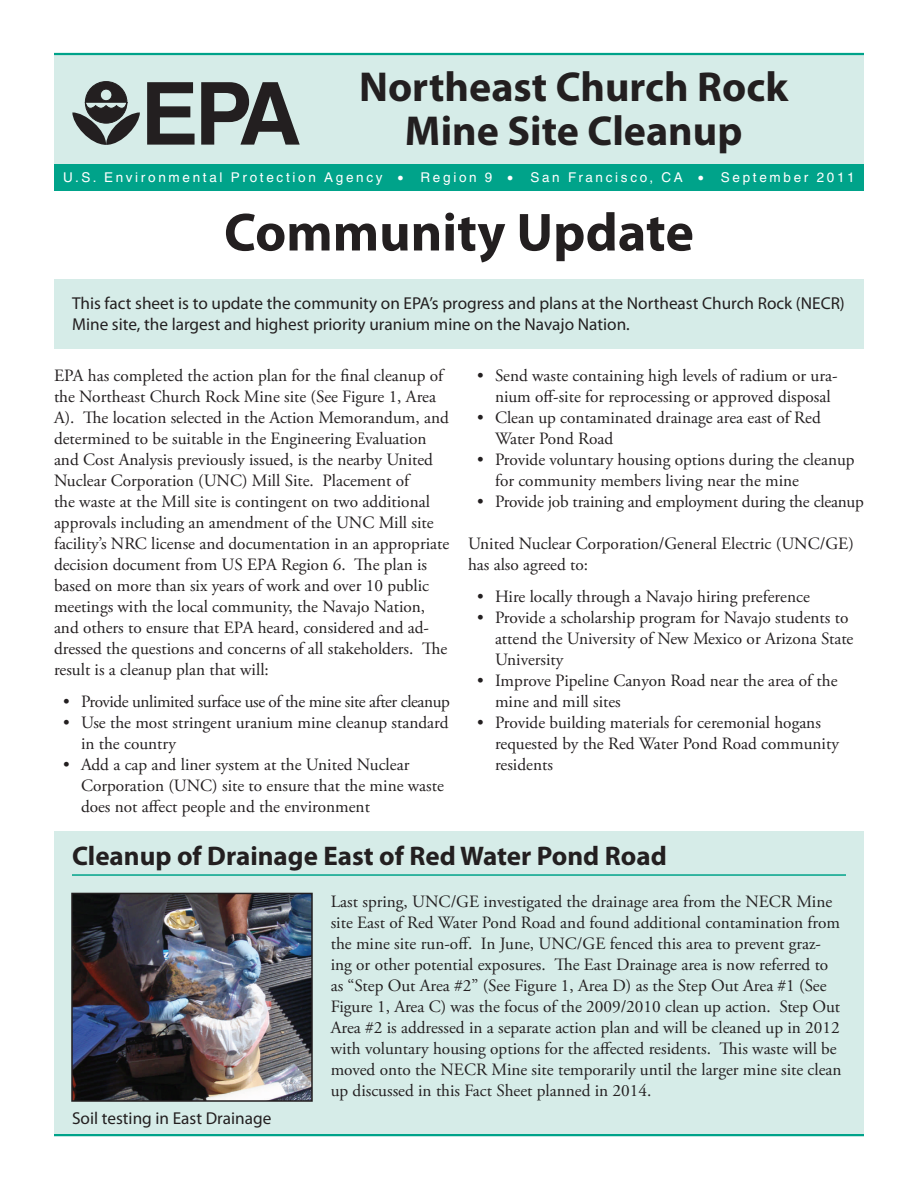
<style>
.page{position:relative;width:918px;height:1188px;background:#fff}
.page>*{position:absolute;margin:0;border:0;box-sizing:border-box;transform-origin:0 0}
.t1{font:700 87px "Helvetica";color:#231f20}
.t2{font:700 54px "Myriad Pro";color:#231f20}
.t3{font:700 42px/45px "Myriad Pro";color:#231f20;text-align:center}
.t4{font:700 27px "Myriad Pro";color:#231f20}
.t5{font:17.25px/21px "Adobe Garamond Pro";color:#231f20}
.t6{font:17.25px/21px "Myriad Pro";color:#231f20}
.t7{font:17.25px "Adobe Garamond Pro";letter-spacing:-.025em;color:#231f20}
.t8{font:13.5px "Helvetica";letter-spacing:.2em;color:#fff}
</style>
<div class="page">
<div style="left:54px;top:831px;width:810px;height:303px;background:#d6ece8"></div>
<hr style="left:72px;top:874px;width:774px;height:2px;background:#00a38a">
<div style="left:54px;top:279px;width:810px;height:69px;background:#d6ece8"></div>
<div style="left:54px;top:55px;width:810px;height:112px;background:#d6ece8"></div>
<hr style="left:54px;top:53px;width:810px;height:2px;background:#00a38a">
<hr style="left:54px;top:1134px;width:810px;height:2px;background:#00a38a">
<div style="left:54px;top:164px;width:810px;height:27px;background:#00a38a"></div>
<svg style="left:72px;top:81px;width:68px;height:64px"></svg>
<img style="left:74px;top:896px;width:236px;height:203px">
<div style="left:71px;top:893px;width:242px;height:209px;border:2px solid #231f20"></div>
<h3 class="t3" style="left:359px;top:62px;width:431px">Northeast Church Rock<br>Mine Site Cleanup</h3>
<p class="t8" style="left:63px;top:170px;width:321px">U.S. Environmental Protection Agency</p>
<p class="t8" style="left:420px;top:170px;width:74px">Region 9</p>
<p class="t8" style="left:530px;top:170px;width:154px">San Francisco, CA</p>
<p class="t8" style="left:721px;top:170px;width:135px">September 2011</p>
<h1 class="t1" style="left:141px;top:61px;width:162px">EPA</h1>
<h2 class="t2" style="left:224px;top:197px;width:471px">Community Update</h2>
<p class="t6" style="left:72px;top:292px;width:774px">This fact sheet is to update the community on EPA’s progress and plans at the Northeast Church Rock (NECR)<br>Mine site, the largest and highest priority uranium mine on the Navajo Nation.</p>
<p class="t5" style="left:54px;top:366px;width:397px">EPA has completed the action plan for the final cleanup of the Northeast Church Rock Mine site (See Figure 1, Area A). The location selected in the Action Memorandum, and determined to be suitable in the Engineering Evaluation and Cost Analysis previously issued, is the nearby United Nuclear Corporation (UNC) Mill Site. Placement of<br>the waste at the Mill site is contingent on two additional approvals including an amendment of the UNC Mill site facility’s NRC license and documentation in an appropriate decision document from US EPA Region 6. The plan is based on more than six years of work and over 10 public meetings with the local community, the Navajo Nation, and others to ensure that EPA heard, considered and ad&shy;dressed the questions and concerns of all stakeholders. The result is a cleanup plan that will:</p>
<p class="t7" style="left:63px;top:691px;width:388px">• Provide unlimited surface use of the mine site after cleanup</p>
<p class="t5" style="left:81px;top:713px;width:369px;text-indent:-18px">• Use the most stringent uranium mine cleanup standard in the country</p>
<p class="t5" style="left:81px;top:755px;width:364px;text-indent:-18px">• Add a cap and liner system at the United Nuclear<br>Corporation (UNC) site to ensure that the mine waste does not affect people and the environment</p>
<p class="t5" style="left:495px;top:366px;width:344px;text-indent:-18px">• Send waste containing high levels of radium or ura&shy;nium off-site for reprocessing or approved disposal</p>
<p class="t5" style="left:495px;top:408px;width:327px;text-indent:-18px">• Clean up contaminated drainage area east of Red<br>Water Pond Road</p>
<p class="t5" style="left:495px;top:450px;width:361px;text-indent:-18px">• Provide voluntary housing options during the cleanup for community members living near the mine</p>
<p class="t5" style="left:477px;top:492px;width:389px">• Provide job training and employment during the cleanup</p>
<p class="t5" style="left:468px;top:534px;width:387px">United Nuclear Corporation/General Electric (UNC/GE) has also agreed to:</p>
<p class="t5" style="left:477px;top:586px;width:334px">• Hire locally through a Navajo hiring preference</p>
<p class="t5" style="left:495px;top:607px;width:360px;text-indent:-18px">• Provide a scholarship program for Navajo students to attend the University of New Mexico or Arizona State<br>University</p>
<p class="t5" style="left:495px;top:670px;width:344px;text-indent:-18px">• Improve Pipeline Canyon Road near the area of the mine and mill sites</p>
<p class="t5" style="left:495px;top:712px;width:345px;text-indent:-18px">• Provide building materials for ceremonial hogans requested by the Red Water Pond Road community residents</p>
<h3 class="t4" style="left:72px;top:839px;width:596px">Cleanup of Drainage East of Red Water Pond Road</h3>
<p class="t5" style="left:331px;top:892px;width:512px">Last spring, UNC/GE investigated the drainage area from the NECR Mine site East of Red Water Pond Road and found additional contamination from the mine site run-off. In June, UNC/GE fenced this area to prevent graz&shy;ing or other potential exposures. The East Drainage area is now referred to as “Step Out Area #2” (See Figure 1, Area D) as the Step Out Area #1 (See Figure 1, Area C) was the focus of the 2009/2010 clean up action. Step Out Area #2 is addressed in a separate action plan and will be cleaned up in 2012 with voluntary housing options for the affected residents. This waste will be moved onto the NECR Mine site temporarily until the larger mine site clean up discussed in this Fact Sheet planned in 2014.</p>
<p class="t6" style="left:72px;top:1107px;width:201px">Soil testing in East Drainage</p>
</div>
